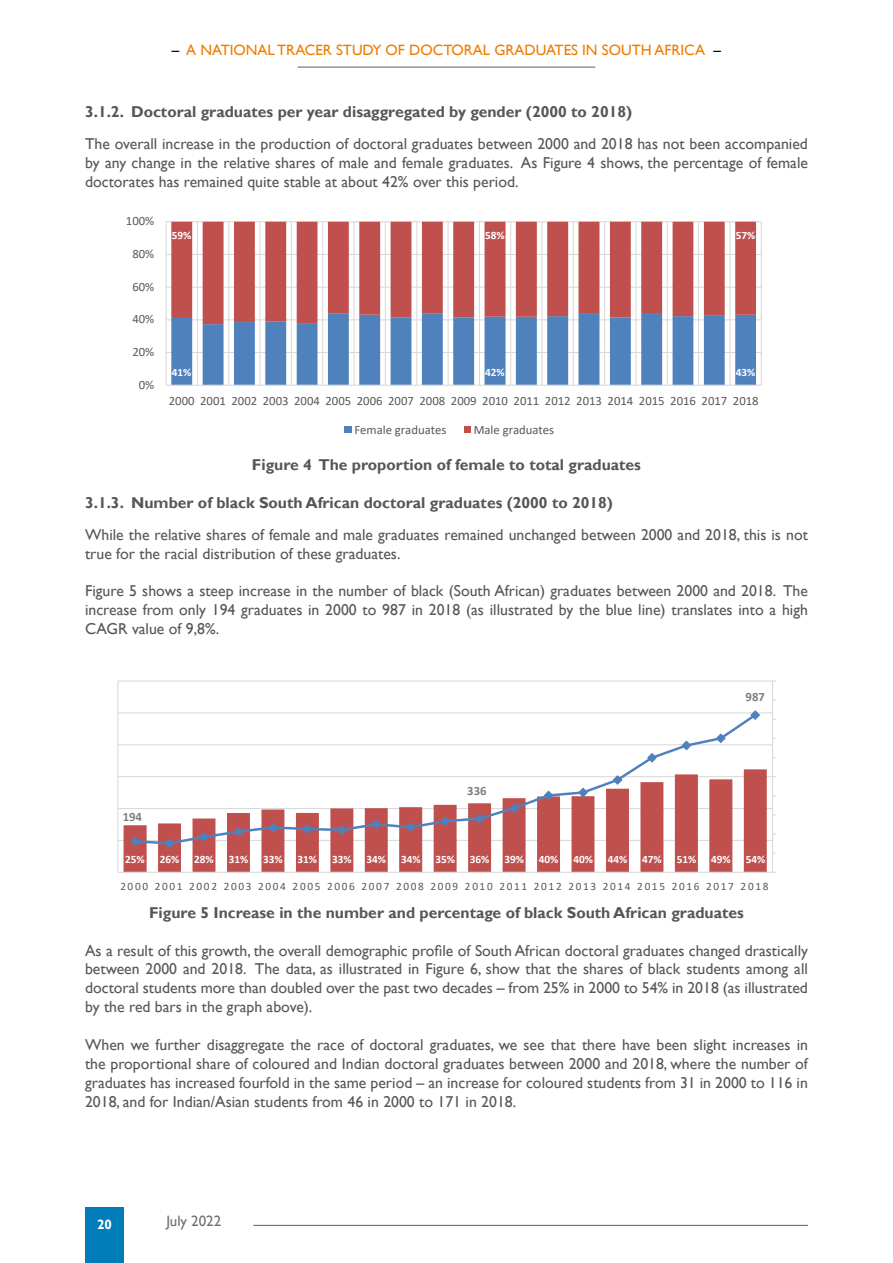
<style>
.page{position:relative;width:893px;height:1263px;background:#fff}
.page>*{position:absolute;margin:0;border:0;box-sizing:border-box;transform-origin:0 0}
.t1{font:15.75px/18.9px "Gill Sans";color:#575756;text-align:justify}
.t2{font:700 15.75px "Gill Sans";color:#575756}
.t3{font:15px "Gill Sans";color:#ef7d00}
.t4{font:15px "Gill Sans";color:#706f6f}
.t5{font:700 13.5px "Gill Sans";color:#fff}
.t6{font:12.75px "Calibri";color:#595959}
.t7{font:700 12.75px "Calibri";color:#7e7e7e}
.t8{font:11.25px "Calibri";letter-spacing:.15em;color:#595959}
.t9{font:700 11.25px "Calibri";letter-spacing:-.005em;color:#fff}
.s1{color:#000}
</style>
<div class="page">
<div style="left:85px;top:1208px;width:39px;height:55px;background:#007cb9"></div>
<hr style="left:298px;top:67px;width:297px;height:1px;background:#706f6f">
<hr style="left:253px;top:1225px;width:555px;height:1px;background:#706f6f">
<hr style="left:166px;top:352px;width:595px;height:1px;background:#d9d9d9">
<hr style="left:166px;top:319px;width:595px;height:1px;background:#d9d9d9">
<hr style="left:166px;top:287px;width:595px;height:1px;background:#d9d9d9">
<hr style="left:166px;top:254px;width:595px;height:1px;background:#d9d9d9">
<hr style="left:166px;top:221px;width:595px;height:1px;background:#d9d9d9">
<hr style="left:166px;top:222px;width:1px;height:163px;background:#d9d9d9">
<hr style="left:761px;top:222px;width:1px;height:163px;background:#d9d9d9">
<svg style="left:171px;top:324px;width:585px;height:61px"></svg>
<svg style="left:171px;top:222px;width:585px;height:102px;fill:#c0504d"></svg>
<hr style="left:166px;top:385px;width:595px;height:1px;background:#d9d9d9">
<div style="left:344px;top:426px;width:7px;height:7px;background:#4f81bd"></div>
<div style="left:464px;top:426px;width:7px;height:7px;background:#c0504d"></div>
<hr style="left:118px;top:840px;width:654px;height:1px;background:#d9d9d9">
<hr style="left:118px;top:808px;width:654px;height:1px;background:#d9d9d9">
<hr style="left:118px;top:776px;width:654px;height:1px;background:#d9d9d9">
<hr style="left:118px;top:744px;width:654px;height:1px;background:#d9d9d9">
<hr style="left:118px;top:712px;width:654px;height:1px;background:#d9d9d9">
<hr style="left:118px;top:680px;width:654px;height:2px;background:#d9d9d9">
<svg style="left:124px;top:769px;width:643px;height:103px;fill:#c0504d"></svg>
<hr style="left:772px;top:681px;width:1px;height:191px;background:#d9d9d9">
<hr style="left:117px;top:681px;width:1px;height:191px;background:#d9d9d9">
<hr style="left:118px;top:872px;width:654px;height:1px;background:#d9d9d9">
<svg style="left:132px;top:712px;width:627px;height:134px"></svg>
<svg style="left:129px;top:836px;width:12px;height:11px"></svg>
<svg style="left:164px;top:837px;width:11px;height:12px"></svg>
<svg style="left:198px;top:831px;width:12px;height:12px"></svg>
<svg style="left:233px;top:826px;width:11px;height:11px"></svg>
<svg style="left:267px;top:822px;width:12px;height:11px"></svg>
<svg style="left:302px;top:823px;width:11px;height:12px"></svg>
<svg style="left:336px;top:824px;width:12px;height:12px"></svg>
<svg style="left:371px;top:818px;width:11px;height:12px"></svg>
<svg style="left:405px;top:822px;width:11px;height:11px"></svg>
<svg style="left:439px;top:815px;width:12px;height:12px"></svg>
<svg style="left:474px;top:813px;width:11px;height:11px"></svg>
<svg style="left:508px;top:802px;width:12px;height:12px"></svg>
<svg style="left:543px;top:790px;width:11px;height:11px"></svg>
<svg style="left:577px;top:787px;width:12px;height:11px"></svg>
<svg style="left:612px;top:774px;width:11px;height:12px"></svg>
<svg style="left:646px;top:752px;width:12px;height:11px"></svg>
<svg style="left:681px;top:740px;width:11px;height:11px"></svg>
<svg style="left:715px;top:732px;width:12px;height:12px"></svg>
<svg style="left:749px;top:710px;width:12px;height:11px"></svg>
<p class="t3" style="left:172px;top:41px;width:551px"><span class="s1">–</span> A NATIONAL TRACER STUDY OF DOCTORAL GRADUATES IN SOUTH AFRICA <span class="s1">–</span></p>
<p class="t2" style="left:85px;top:102px;width:549px">3.1.2. Doctoral graduates per year disaggregated by gender (2000 to 2018)</p>
<p class="t1" style="left:85px;top:134px;width:724px">The overall increase in the production of doctoral graduates between 2000 and 2018 has not been accompanied by any change in the relative shares of male and female graduates. As Figure 4 shows, the percentage of female doctorates has remained quite stable at about 42% over this period.</p>
<p class="t6" style="left:126px;top:212px;width:30px">100%</p>
<p class="t6" style="left:132px;top:245px;width:23px">80%</p>
<p class="t6" style="left:132px;top:278px;width:23px">60%</p>
<p class="t6" style="left:132px;top:310px;width:23px">40%</p>
<p class="t6" style="left:132px;top:343px;width:23px">20%</p>
<p class="t6" style="left:139px;top:376px;width:17px">0%</p>
<p class="t9" style="left:172px;top:227px;width:21px">59%</p>
<p class="t9" style="left:485px;top:227px;width:21px">58%</p>
<p class="t9" style="left:736px;top:227px;width:21px">57%</p>
<p class="t9" style="left:172px;top:364px;width:21px">41%</p>
<p class="t9" style="left:485px;top:364px;width:21px">42%</p>
<p class="t9" style="left:736px;top:364px;width:21px">43%</p>
<p class="t6" style="left:169px;top:392px;width:591px">2000 2001 2002 2003 2004 2005 2006 2007 2008 2009 2010 2011 2012 2013 2014 2015 2016 2017 2018</p>
<p class="t6" style="left:354px;top:420px;width:93px">Female graduates</p>
<p class="t6" style="left:474px;top:420px;width:82px">Male graduates</p>
<p class="t2" style="left:252px;top:455px;width:391px">Figure 4 The proportion of female to total graduates</p>
<p class="t2" style="left:85px;top:493px;width:529px">3.1.3. Number of black South African doctoral graduates (2000 to 2018)</p>
<p class="t1" style="left:85px;top:525px;width:724px">While the relative shares of female and male graduates remained unchanged between 2000 and 2018, this is not true for the racial distribution of these graduates.</p>
<p class="t1" style="left:85px;top:582px;width:724px">Figure 5 shows a steep increase in the number of black (South African) graduates between 2000 and 2018. The increase from only 194 graduates in 2000 to 987 in 2018 (as illustrated by the blue line) translates into a high CAGR value of 9,8%.</p>
<p class="t7" style="left:123px;top:808px;width:21px">194</p>
<p class="t7" style="left:467px;top:782px;width:21px">336</p>
<p class="t7" style="left:746px;top:688px;width:21px">987</p>
<p class="t9" style="left:125px;top:851px;width:21px">25%</p>
<p class="t9" style="left:160px;top:851px;width:21px">26%</p>
<p class="t9" style="left:194px;top:851px;width:21px">28%</p>
<p class="t9" style="left:229px;top:851px;width:21px">31%</p>
<p class="t9" style="left:263px;top:851px;width:21px">33%</p>
<p class="t9" style="left:298px;top:851px;width:21px">31%</p>
<p class="t9" style="left:332px;top:851px;width:21px">33%</p>
<p class="t9" style="left:367px;top:851px;width:21px">34%</p>
<p class="t9" style="left:401px;top:851px;width:21px">34%</p>
<p class="t9" style="left:436px;top:851px;width:21px">35%</p>
<p class="t9" style="left:470px;top:851px;width:21px">36%</p>
<p class="t9" style="left:504px;top:851px;width:21px">39%</p>
<p class="t9" style="left:539px;top:851px;width:21px">40%</p>
<p class="t9" style="left:573px;top:851px;width:21px">40%</p>
<p class="t9" style="left:608px;top:851px;width:21px">44%</p>
<p class="t9" style="left:642px;top:851px;width:21px">47%</p>
<p class="t9" style="left:677px;top:851px;width:21px">51%</p>
<p class="t9" style="left:711px;top:851px;width:21px">49%</p>
<p class="t9" style="left:746px;top:851px;width:21px">54%</p>
<p class="t8" style="left:120px;top:879px;width:650px">2000 2001 2002 2003 2004 2005 2006 2007 2008 2009 2010 2011 2012 2013 2014 2015 2016 2017 2018</p>
<p class="t2" style="left:149px;top:903px;width:596px">Figure 5 Increase in the number and percentage of black South African graduates</p>
<p class="t1" style="left:85px;top:941px;width:724px">As a result of this growth, the overall demographic profile of South African doctoral graduates changed drastically between 2000 and 2018. The data, as illustrated in Figure 6, show that the shares of black students among all doctoral students more than doubled over the past two decades – from 25% in 2000 to 54% in 2018 (as illustrated by the red bars in the graph above).</p>
<p class="t1" style="left:85px;top:1035px;width:724px">When we further disaggregate the race of doctoral graduates, we see that there have been slight increases in the proportional share of coloured and Indian doctoral graduates between 2000 and 2018, where the number of graduates has increased fourfold in the same period – an increase for coloured students from 31 in 2000 to 116 in 2018, and for Indian/Asian students from 46 in 2000 to 171 in 2018.</p>
<p class="t5" style="left:97px;top:1217px;width:16px">20</p>
<p class="t4" style="left:166px;top:1212px;width:56px">July 2022</p>
</div>
